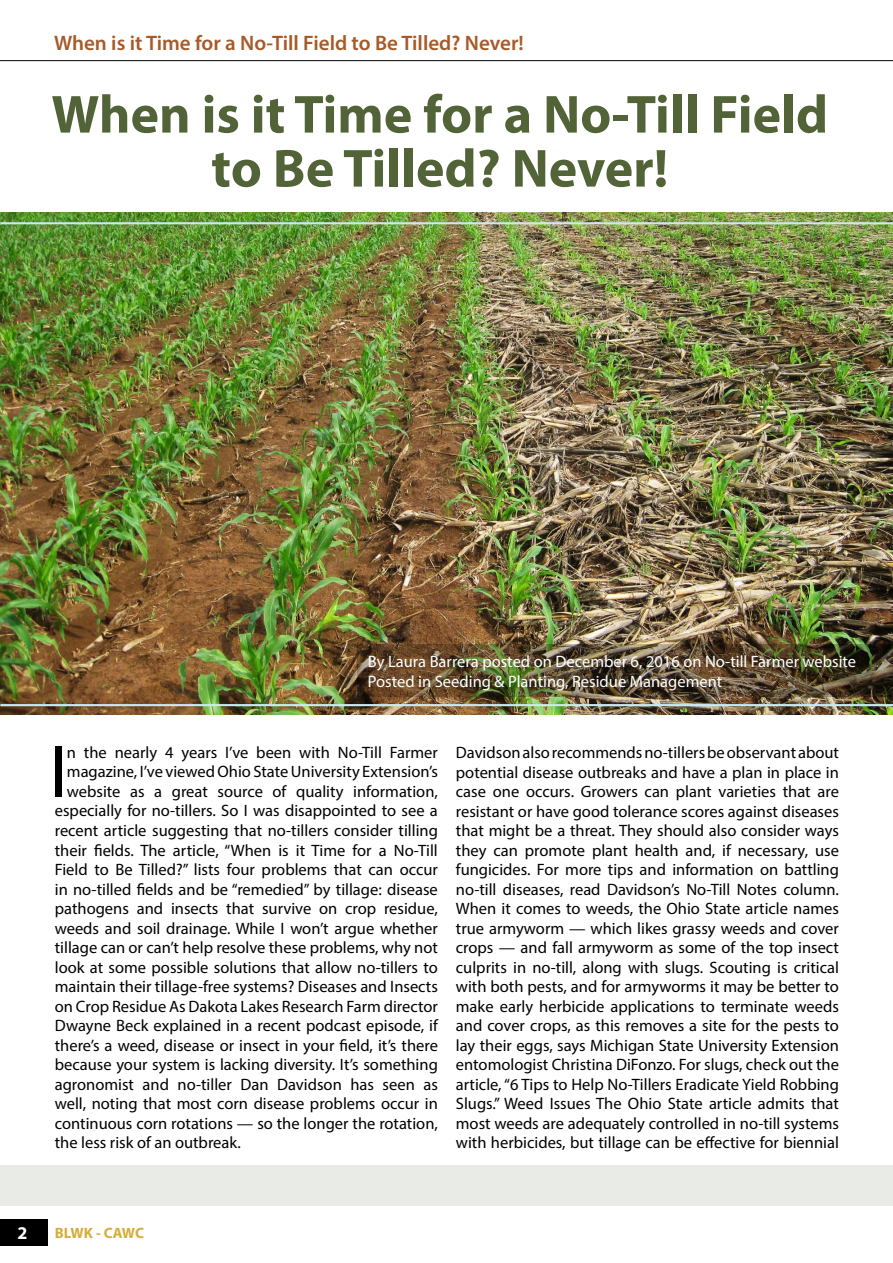
<style>
.page{position:relative;width:893px;height:1263px;background:#fff}
.page>*{position:absolute;margin:0;border:0;box-sizing:border-box;transform-origin:0 0}
.t1{font:74.4px "Myriad Pro";color:#000}
.t2{font:700 54px/54px "Myriad Pro";color:#516337;text-align:center}
.t3{font:600 21px "Myriad Pro";color:#a75a29}
.t4{font:700 18px "Myriad Pro";color:#fff}
.t5{font:16.5px/19.5px "Myriad Pro";color:#000;text-align:justify}
.t6{font:16.5px/19.8px "Myriad Pro";color:#fff}
.t7{font:700 15px "Myriad Pro";letter-spacing:-.005em;color:#d6ad3d}
</style>
<div class="page">
<img style="left:0;top:212px;width:893px;height:502px">
<div style="left:0;top:1219px;width:47px;height:26px;background:#000"></div>
<svg style="left:0;top:60px;width:893px;height:1px"></svg>
<hr style="left:0;top:222px;width:893px;height:2px;background:#c9eaf1">
<div style="left:0;top:1165px;width:893px;height:41px;background:#e9ebe6"></div>
<img style="left:357px;top:644px;width:536px;height:53px">
<hr style="left:0;top:704px;width:893px;height:2px;background:#c9eaf1">
<p class="t3" style="left:54px;top:29px;width:471px">When is it Time for a No-Till Field to Be Tilled? Never!</p>
<h2 class="t2" style="left:51px;top:86px;width:778px">When is it Time for a No-Till Field to Be Tilled? Never!</h2>
<p class="t6" style="left:368px;top:651px;width:490px">By Laura Barrera posted on December 6, 2016 on No-till Farmer website<br>Posted in Seeding &amp; Planting, Residue Management</p>
<h1 class="t1" style="left:49px;top:726px;width:19px">I</h1>
<p class="t5" style="left:67px;top:742px;width:372px">n the nearly 4 years I’ve been with No-Till Farmer</p>
<p class="t5" style="left:67px;top:762px;width:372px">magazine, I’ve viewed Ohio State University Extension’s</p>
<p class="t5" style="left:67px;top:781px;width:372px">website as a great source of quality information,</p>
<p class="t5" style="left:55px;top:801px;width:385px">especially for no-tillers. So I was disappointed to see a</p>
<p class="t5" style="left:55px;top:820px;width:385px">recent article suggesting that no-tillers consider tilling</p>
<p class="t5" style="left:55px;top:840px;width:385px">their fields. The article, “When is it Time for a No-Till</p>
<p class="t5" style="left:55px;top:859px;width:385px">Field to Be Tilled?” lists four problems that can occur</p>
<p class="t5" style="left:55px;top:879px;width:385px">in no-tilled fields and be “remedied” by tillage: disease</p>
<p class="t5" style="left:55px;top:898px;width:385px">pathogens and insects that survive on crop residue,</p>
<p class="t5" style="left:55px;top:918px;width:385px">weeds and soil drainage. While I won’t argue whether</p>
<p class="t5" style="left:55px;top:937px;width:385px">tillage can or can’t help resolve these problems, why not</p>
<p class="t5" style="left:55px;top:957px;width:385px">look at some possible solutions that allow no-tillers to</p>
<p class="t5" style="left:55px;top:976px;width:385px">maintain their tillage-free systems? Diseases and Insects</p>
<p class="t5" style="left:55px;top:996px;width:385px">on Crop Residue As Dakota Lakes Research Farm director</p>
<p class="t5" style="left:55px;top:1015px;width:385px">Dwayne Beck explained in a recent podcast episode, if</p>
<p class="t5" style="left:55px;top:1035px;width:385px">there’s a weed, disease or insect in your field, it’s there</p>
<p class="t5" style="left:55px;top:1054px;width:385px">because your system is lacking diversity. It’s something</p>
<p class="t5" style="left:55px;top:1074px;width:385px">agronomist and no-tiller Dan Davidson has seen as</p>
<p class="t5" style="left:55px;top:1093px;width:385px">well, noting that most corn disease problems occur in</p>
<p class="t5" style="left:55px;top:1113px;width:385px">continuous corn rotations — so the longer the rotation,</p>
<p class="t5" style="left:55px;top:1132px;width:188px">the less risk of an outbreak.</p>
<p class="t5" style="left:456px;top:742px;width:385px">Davidson also recommends no-tillers be observant about potential disease outbreaks and have a plan in place in case one occurs. Growers can plant varieties that are resistant or have good tolerance scores against diseases that might be a threat. They should also consider ways they can promote plant health and, if necessary, use fungicides. For more tips and information on battling no-till diseases, read Davidson’s No-Till Notes column.<br>When it comes to weeds, the Ohio State article names true armyworm — which likes grassy weeds and cover crops — and fall armyworm as some of the top insect culprits in no-till, along with slugs. Scouting is critical with both pests, and for armyworms it may be better to make early herbicide applications to terminate weeds and cover crops, as this removes a site for the pests to lay their eggs, says Michigan State University Extension entomologist Christina DiFonzo. For slugs, check out the article, “6 Tips to Help No-Tillers Eradicate Yield Robbing Slugs.” Weed Issues The Ohio State article admits that most weeds are adequately controlled in no-till systems with herbicides, but tillage can be effective for biennial</p>
<p class="t4" style="left:18px;top:1221px;width:11px">2</p>
<p class="t7" style="left:55px;top:1223px;width:91px">BLWK - CAWC</p>
</div>
